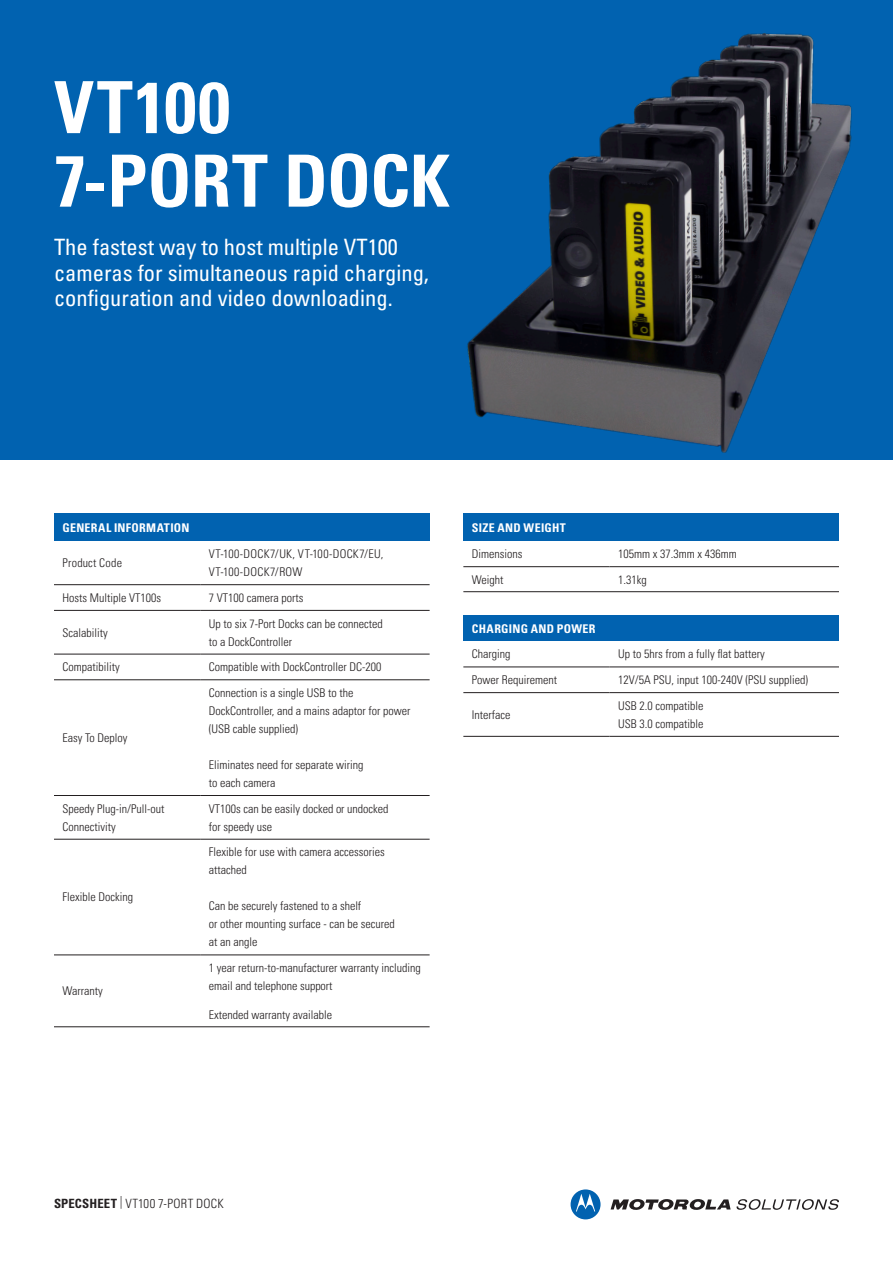
<style>
.page{position:relative;width:893px;height:1263px;background:#fff}
.page>*{position:absolute;margin:0;border:0;box-sizing:border-box;transform-origin:0 0}
.Body_Text{font:700 condensed 72px/73.5px "Univers LT Pro";color:#fff}
.Title_Paragraph{font:condensed 22.5px/25.5px "Univers LT Pro";color:#fff}
.t1{font:300 condensed 12.75px "Univers LT Pro";letter-spacing:.02em;color:#231f20}
.Body{font:300 condensed 12px/18px "Univers LT Pro";color:#231f20}
.Body_Bold{font:300 condensed 12px/18px "Univers LT Pro";color:#231f20}
.Dark_Bullets{font:300 condensed 12px/18px "Univers LT Pro";color:#231f20}
.Body-2{font:300 condensed 12px "Univers LT Pro";letter-spacing:.02em;color:#231f20}
.Body_Text-2{font:700 condensed 12px "Univers LT Pro";letter-spacing:.025em;color:#fff}
.Body_Bold-2{font:300 condensed 12px "Univers LT Pro";letter-spacing:.02em;color:#231f20}
.s1{font-weight:700}
</style>
<div class="page">
<div style="left:0;top:0;width:893px;height:460px;background:#0162b0"></div>
<div style="left:54px;top:514px;width:376px;height:27px;background:#0162b0"></div>
<hr style="left:54px;top:610px;width:146px;height:1px;background:#231f20">
<hr style="left:200px;top:610px;width:230px;height:1px;background:#231f20">
<hr style="left:54px;top:654px;width:146px;height:1px;background:#231f20">
<hr style="left:200px;top:654px;width:230px;height:1px;background:#231f20">
<hr style="left:54px;top:679px;width:146px;height:1px;background:#231f20">
<hr style="left:200px;top:679px;width:230px;height:1px;background:#231f20">
<hr style="left:54px;top:795px;width:146px;height:1px;background:#231f20">
<hr style="left:200px;top:795px;width:230px;height:1px;background:#231f20">
<hr style="left:54px;top:839px;width:146px;height:1px;background:#231f20">
<hr style="left:200px;top:839px;width:230px;height:1px;background:#231f20">
<hr style="left:54px;top:955px;width:146px;height:1px;background:#231f20">
<hr style="left:200px;top:955px;width:230px;height:1px;background:#231f20">
<hr style="left:54px;top:584px;width:146px;height:1px;background:#231f20">
<hr style="left:200px;top:584px;width:230px;height:1px;background:#231f20">
<svg style="left:611px;top:1199px;width:120px;height:11px"></svg>
<svg style="left:571px;top:1189px;width:30px;height:30px"></svg>
<svg style="left:737px;top:1199px;width:102px;height:11px"></svg>
<div style="left:463px;top:514px;width:376px;height:27px;background:#0162b0"></div>
<hr style="left:463px;top:566px;width:147px;height:1px;background:#231f20">
<hr style="left:610px;top:566px;width:229px;height:1px;background:#231f20">
<div style="left:463px;top:615px;width:376px;height:26px;background:#0162b0"></div>
<hr style="left:463px;top:736px;width:147px;height:1px;background:#231f20">
<hr style="left:610px;top:736px;width:229px;height:1px;background:#231f20">
<hr style="left:463px;top:667px;width:147px;height:1px;background:#231f20">
<hr style="left:610px;top:667px;width:229px;height:1px;background:#231f20">
<hr style="left:463px;top:692px;width:147px;height:1px;background:#231f20">
<hr style="left:610px;top:692px;width:229px;height:1px;background:#231f20">
<hr style="left:54px;top:1026px;width:376px;height:1px;background:#231f20">
<hr style="left:463px;top:591px;width:376px;height:1px;background:#231f20">
<img style="left:388px;top:33px;width:464px;height:481px">
<p class="Body_Text" style="left:54px;top:70px;width:398px">VT100<br>7-PORT DOCK</p>
<p class="Title_Paragraph" style="left:54px;top:234px;width:376px">The fastest way to host multiple VT100 cameras for simultaneous rapid charging, configuration and video downloading.</p>
<p class="Body_Text-2" style="left:63px;top:520px;width:129px">GENERAL INFORMATION</p>
<p class="Body_Bold-2" style="left:63px;top:555px;width:61px">Product Code</p>
<p class="Body-2" style="left:209px;top:546px;width:176px">VT-100-DOCK7/UK, VT-100-DOCK7/EU,</p>
<p class="Body-2" style="left:209px;top:564px;width:95px">VT-100-DOCK7/ROW</p>
<p class="Body_Bold" style="left:63px;top:588px;width:100px">Hosts Multiple VT100s</p>
<p class="Body" style="left:209px;top:588px;width:96px">7 VT100 camera ports</p>
<p class="Body_Bold" style="left:63px;top:623px;width:47px">Scalability</p>
<p class="Dark_Bullets" style="left:209px;top:614px;width:175px">Up to six 7-Port Docks can be connected to a DockController</p>
<p class="Body_Bold" style="left:63px;top:657px;width:59px">Compatibility</p>
<p class="Body" style="left:209px;top:657px;width:174px">Compatible with DockController DC-200</p>
<p class="Body_Bold" style="left:63px;top:728px;width:67px">Easy To Deploy</p>
<p class="Body" style="left:209px;top:683px;width:203px">Connection is a single USB to the<br>DockController, and a mains adaptor for power (USB cable supplied)</p>
<p class="Body" style="left:209px;top:755px;width:156px">Eliminates need for separate wiring to each camera</p>
<p class="Body_Bold" style="left:63px;top:799px;width:103px">Speedy Plug-in/Pull-out<br>Connectivity</p>
<p class="Body" style="left:209px;top:799px;width:181px">VT100s can be easily docked or undocked for speedy use</p>
<p class="Body_Bold" style="left:63px;top:887px;width:72px">Flexible Docking</p>
<p class="Body_Bold" style="left:63px;top:981px;width:42px">Warranty</p>
<p class="Body" style="left:209px;top:842px;width:177px">Flexible for use with camera accessories</p>
<p class="Body" style="left:209px;top:860px;width:39px">attached</p>
<p class="Body" style="left:209px;top:896px;width:154px">Can be securely fastened to a shelf</p>
<p class="Body" style="left:209px;top:914px;width:187px">or other mounting surface - can be secured at an angle</p>
<p class="Dark_Bullets" style="left:209px;top:958px;width:213px">1 year return-to-manufacturer warranty including email and telephone support</p>
<p class="Dark_Bullets" style="left:209px;top:1005px;width:125px">Extended warranty available</p>
<p class="Body_Text-2" style="left:472px;top:520px;width:96px">SIZE AND WEIGHT</p>
<p class="Body_Bold" style="left:472px;top:544px;width:52px">Dimensions</p>
<p class="Body" style="left:618px;top:544px;width:120px">105mm x 37.3mm x 436mm</p>
<p class="Body_Bold" style="left:472px;top:570px;width:33px">Weight</p>
<p class="Body" style="left:618px;top:570px;width:30px">1.31kg</p>
<p class="Body_Text-2" style="left:472px;top:621px;width:125px">CHARGING AND POWER</p>
<p class="Body_Bold" style="left:472px;top:644px;width:40px">Charging</p>
<p class="Body" style="left:618px;top:644px;width:148px">Up to 5hrs from a fully flat battery</p>
<p class="Body_Bold" style="left:472px;top:670px;width:87px">Power Requirement</p>
<p class="Body" style="left:618px;top:670px;width:191px">12V/5A PSU, input 100-240V (PSU supplied)</p>
<p class="Body_Bold" style="left:472px;top:705px;width:40px">Interface</p>
<p class="Body" style="left:618px;top:696px;width:87px">USB 2.0 compatible</p>
<p class="Body" style="left:618px;top:714px;width:87px">USB 3.0 compatible</p>
<p class="t1" style="left:54px;top:1195px;width:171px"><span class="s1">SPECSHEET</span> | VT100 7-PORT DOCK</p>
</div>
